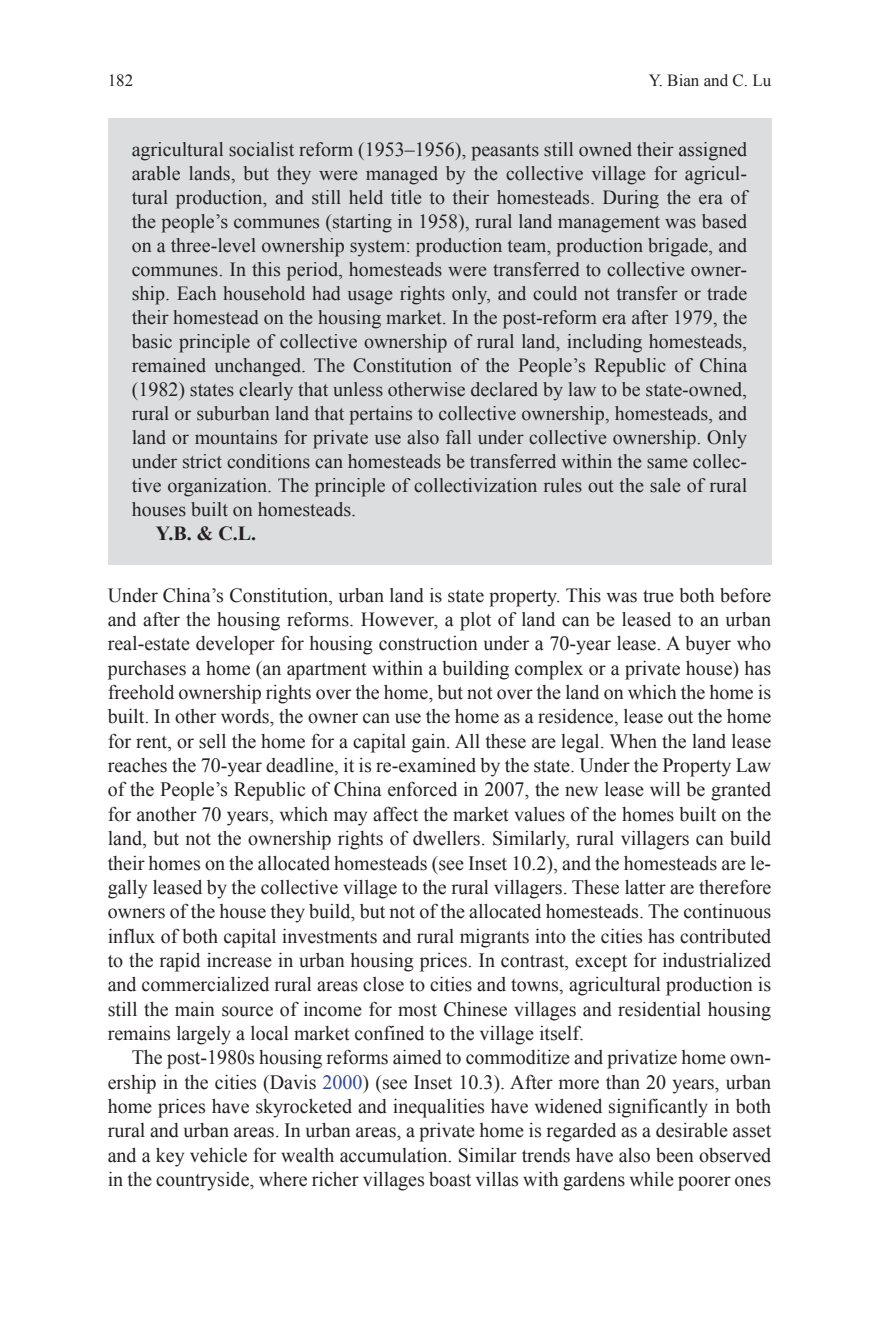
<style>
.page{position:relative;width:879px;height:1333px;background:#fff}
.page>*{position:absolute;margin:0;border:0;box-sizing:border-box;transform-origin:0 0}
.t1{font:20.2px/24.4px "Times New Roman";color:#231f20;text-align:justify}
.t2{font:20px/24px "Times New Roman";color:#231f20}
.t3{font:700 20px "Times New Roman";color:#231f20}
.t4{font:17px "Times New Roman";color:#231f20}
.s1{color:#324a97}
</style>
<div class="page">
<div style="left:108px;top:118px;width:663px;height:446px;background:#dcdddf"></div>
<p class="t4" style="left:108px;top:69px;width:27px">182</p>
<p class="t4" style="left:649px;top:69px;width:124px">Y. Bian and C. Lu</p>
<p class="t2" style="left:132px;top:137px;width:617px;text-align:justify">agricultural socialist reform (1953–1956), peasants still owned their assigned arable lands, but they were managed by the collective village for agricul&shy;tural production, and still held title to their homesteads. During the era of the people’s communes (starting in 1958), rural land management was based on a three-level ownership system: production team, production brigade, and communes. In this period, homesteads were transferred to collective owner&shy;ship. Each household had usage rights only, and could not transfer or trade their homestead on the housing market. In the post-reform era after 1979, the basic principle of collective ownership of rural land, including homesteads, remained unchanged. The Constitution of the People’s Republic of China (1982) states clearly that unless otherwise declared by law to be state-owned, rural or suburban land that pertains to collective ownership, homesteads, and land or mountains for private use also fall under collective ownership. Only under strict conditions can homesteads be transferred within the same collec&shy;tive organization. The principle of collectivization rules out the sale of rural houses built on homesteads.</p>
<p class="t3" style="left:156px;top:519px;width:102px">Y.B. &amp; C.L.</p>
<p class="t2" style="left:108px;top:583px;width:665px">Under China’s Constitution, urban land is state property. This was true both before and after the housing reforms. However, a plot of land can be leased to an urban</p>
<p class="t1" style="left:108px;top:631px;width:665px">real-estate developer for housing construction under a 70-year lease. A buyer who purchases a home (an apartment within a building complex or a private house) has freehold ownership rights over the home, but not over the land on which the home is built. In other words, the owner can use the home as a residence, lease out the home for rent, or sell the home for a capital gain. All these are legal. When the land lease reaches the 70-year deadline, it is re-examined by the state. Under the Property Law of the People’s Republic of China enforced in 2007, the new lease will be granted for another 70 years, which may affect the market values of the homes built on the land, but not the ownership rights of dwellers. Similarly, rural villagers can build their homes on the allocated homesteads (see Inset 10.2), and the homesteads are le&shy;gally leased by the collective village to the rural villagers. These latter are therefore owners of the house they build, but not of the allocated homesteads. The continuous influx of both capital investments and rural migrants into the cities has contributed to the rapid increase in urban housing prices. In contrast, except for industrialized and commercialized rural areas close to cities and towns, agricultural production is still the main source of income for most Chinese villages and residential housing remains largely a local market confined to the village itself.</p>
<p class="t1" style="left:108px;top:1044px;width:665px;text-indent:24px">The post-1980s housing reforms aimed to commoditize and privatize home own&shy;ership in the cities (Davis <span class="s1">2000</span>) (see Inset 10.3). After more than 20 years, urban home prices have skyrocketed and inequalities have widened significantly in both rural and urban areas. In urban areas, a private home is regarded as a desirable asset and a key vehicle for wealth accumulation. Similar trends have also been observed in the countryside, where richer villages boast villas with gardens while poorer ones</p>
</div>
